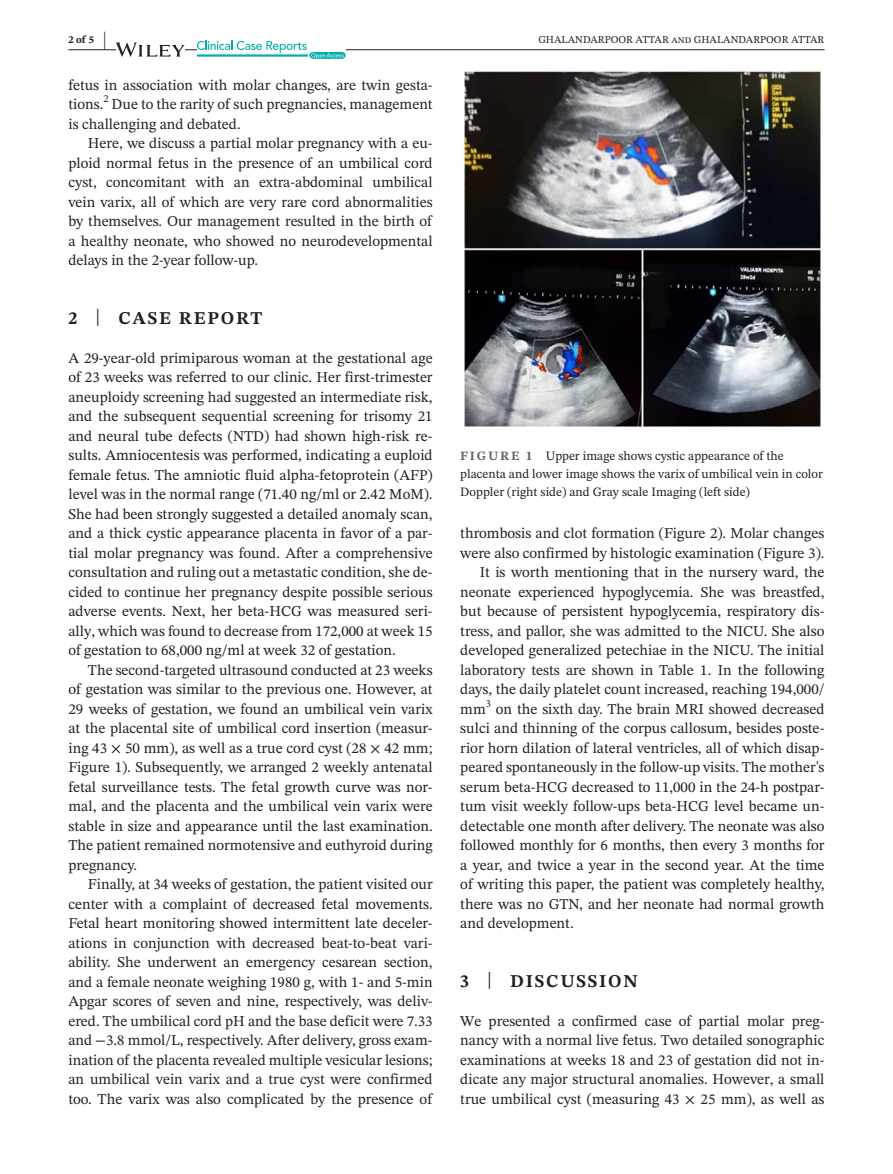
<style>
.page{position:relative;width:893px;height:1174px;background:#fff}
.page>*{position:absolute;margin:0;border:0;box-sizing:border-box;transform-origin:0 0}
.t1{font:700 18px "STIX Two Text";letter-spacing:.1em;color:#231f20}
.t2{font:15px/19.5px "STIX Two Text";color:#231f20;text-align:justify}
.t3{font:12.75px/18px "STIX Two Text";color:#231f20}
.t4{font:10.5px "STIX Two Text";color:#231f20}
.t5{font:700 10.5px "STIX Two Text";color:#231f20}
.s1{font-size:21px}
.s2{font-weight:400;font-size:23.7px}
.s3{font-weight:700;color:#636366}
</style>
<div class="page">
<hr style="left:68px;top:49px;width:756px;height:1px;background:#231f20">
<svg style="left:116px;top:43px;width:69px;height:14px"></svg>
<svg style="left:197px;top:41px;width:149px;height:18px"></svg>
<img style="left:464px;top:71px;width:357px;height:356px">
<p class="t5" style="left:68px;top:32px;width:39px">2 of 5 <span class="s1">|</span></p>
<p class="t4" style="left:538px;top:32px;width:288px">GHALANDARPOOR ATTAR and GHALANDARPOOR ATTAR</p>
<p class="t2" style="left:68px;top:75px;width:366px">fetus in association with molar changes, are twin gesta&shy;tions.</p>
<p class="t4" style="left:103px;top:91px;width:7px">2</p>
<p class="t2" style="left:68px;top:94px;width:366px;text-indent:43px">Due to the rarity of such pregnancies, management is challenging and debated.</p>
<p class="t2" style="left:68px;top:133px;width:366px;text-indent:20px">Here, we discuss a partial molar pregnancy with a eu&shy;ploid normal fetus in the presence of an umbilical cord cyst, concomitant with an extra-abdominal umbilical vein varix, all of which are very rare cord abnormalities by themselves. Our management resulted in the birth of a healthy neonate, who showed no neurodevelopmental delays in the 2-year follow-up.</p>
<p class="t1" style="left:68px;top:305px;width:195px">2 <span class="s2">|</span> CASE REPORT</p>
<p class="t2" style="left:68px;top:348px;width:366px">A 29-year-old primiparous woman at the gestational age of 23 weeks was referred to our clinic. Her first-trimester aneuploidy screening had suggested an intermediate risk, and the subsequent sequential screening for trisomy 21 and neural tube defects (NTD) had shown high-risk re&shy;sults. Amniocentesis was performed, indicating a euploid female fetus. The amniotic fluid alpha-fetoprotein (AFP) level was in the normal range (71.40 ng/ml or 2.42 MoM).<br>She had been strongly suggested a detailed anomaly scan, and a thick cystic appearance placenta in favor of a par&shy;tial molar pregnancy was found. After a comprehensive consultation and ruling out a metastatic condition, she de&shy;cided to continue her pregnancy despite possible serious adverse events. Next, her beta-HCG was measured seri&shy;ally, which was found to decrease from 172,000 at week 15 of gestation to 68,000 ng/ml at week 32 of gestation.</p>
<p class="t2" style="left:68px;top:660px;width:366px;text-indent:20px">The second-targeted ultrasound conducted at 23 weeks of gestation was similar to the previous one. However, at 29 weeks of gestation, we found an umbilical vein varix at the placental site of umbilical cord insertion (measur&shy;ing 43 × 50 mm), as well as a true cord cyst (28 × 42 mm; Figure 1). Subsequently, we arranged 2 weekly antenatal fetal surveillance tests. The fetal growth curve was nor&shy;mal, and the placenta and the umbilical vein varix were stable in size and appearance until the last examination.<br>The patient remained normotensive and euthyroid during pregnancy.</p>
<p class="t2" style="left:68px;top:874px;width:366px;text-indent:20px">Finally, at 34 weeks of gestation, the patient visited our center with a complaint of decreased fetal movements.<br>Fetal heart monitoring showed intermittent late deceler&shy;ations in conjunction with decreased beat-to-beat vari&shy;ability. She underwent an emergency cesarean section, and a female neonate weighing 1980 g, with 1- and 5-min Apgar scores of seven and nine, respectively, was deliv&shy;ered. The umbilical cord pH and the base deficit were 7.33 and −3.8 mmol/L, respectively. After delivery, gross exam&shy;ination of the placenta revealed multiple vesicular lesions; an umbilical vein varix and a true cyst were confirmed too. The varix was also complicated by the presence of</p>
<p class="t3" style="left:460px;top:446px;width:364px"><span class="s3">FIGURE 1</span> Upper image shows cystic appearance of the placenta and lower image shows the varix of umbilical vein in color<br>Doppler (right side) and Gray scale Imaging (left side)</p>
<p class="t2" style="left:460px;top:523px;width:366px">thrombosis and clot formation (Figure 2). Molar changes</p>
<p class="t2" style="left:460px;top:543px;width:366px">were also confirmed by histologic examination (Figure 3).</p>
<p class="t2" style="left:480px;top:562px;width:346px">It is worth mentioning that in the nursery ward, the</p>
<p class="t2" style="left:460px;top:582px;width:366px">neonate experienced hypoglycemia. She was breastfed,</p>
<p class="t2" style="left:460px;top:601px;width:366px">but because of persistent hypoglycemia, respiratory dis-</p>
<p class="t2" style="left:460px;top:621px;width:366px">tress, and pallor, she was admitted to the NICU. She also</p>
<p class="t2" style="left:460px;top:640px;width:366px">developed generalized petechiae in the NICU. The initial</p>
<p class="t2" style="left:460px;top:660px;width:366px">laboratory tests are shown in Table 1. In the following</p>
<p class="t2" style="left:460px;top:679px;width:366px">days, the daily platelet count increased, reaching 194,000/</p>
<p class="t2" style="left:460px;top:699px;width:366px">mm<sup>3</sup> on the sixth day. The brain MRI showed decreased</p>
<p class="t2" style="left:460px;top:718px;width:366px">sulci and thinning of the corpus callosum, besides poste-</p>
<p class="t2" style="left:460px;top:738px;width:366px">rior horn dilation of lateral ventricles, all of which disap-</p>
<p class="t2" style="left:460px;top:757px;width:366px">peared spontaneously in the follow-up visits. The mother's</p>
<p class="t2" style="left:460px;top:777px;width:366px">serum beta-HCG decreased to 11,000 in the 24-h postpar-</p>
<p class="t2" style="left:460px;top:796px;width:366px">tum visit weekly follow-ups beta-HCG level became un-</p>
<p class="t2" style="left:460px;top:816px;width:366px">detectable one month after delivery. The neonate was also</p>
<p class="t2" style="left:460px;top:835px;width:366px">followed monthly for 6 months, then every 3 months for</p>
<p class="t2" style="left:460px;top:855px;width:366px">a year, and twice a year in the second year. At the time</p>
<p class="t2" style="left:460px;top:874px;width:366px">of writing this paper, the patient was completely healthy,</p>
<p class="t2" style="left:460px;top:894px;width:366px">there was no GTN, and her neonate had normal growth</p>
<p class="t2" style="left:460px;top:913px;width:115px">and development.</p>
<p class="t1" style="left:460px;top:968px;width:179px">3 <span class="s2">|</span> DISCUSSION</p>
<p class="t2" style="left:460px;top:1011px;width:366px">We presented a confirmed case of partial molar preg&shy;nancy with a normal live fetus. Two detailed sonographic examinations at weeks 18 and 23 of gestation did not in&shy;dicate any major structural anomalies. However, a small true umbilical cyst (measuring 43 × 25 mm), as well as</p>
</div>
